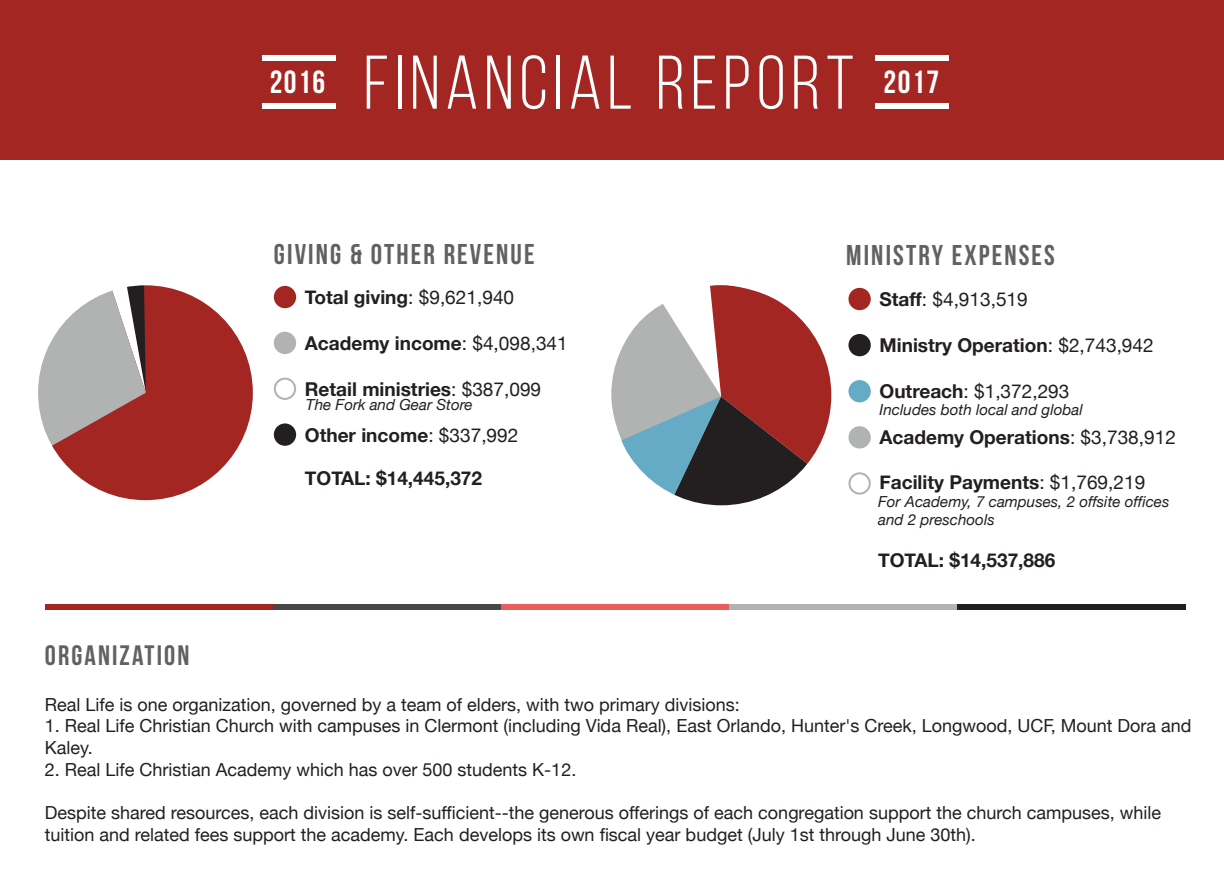
<style>
.page{position:relative;width:1224px;height:891px;background:#fff}
.page>*{position:absolute;margin:0;border:0;box-sizing:border-box;transform-origin:0 0}
.t1{font:75.8px "Bebas Neue";letter-spacing:.075em;color:#fff}
.t2{font:32px "Bebas Neue";letter-spacing:.05em;color:#fff}
.t3{font:28.6px "Bebas Neue";letter-spacing:.075em;color:#606161}
.t4{font:28.2px "Bebas Neue";letter-spacing:.075em;color:#606161}
.t5{font:700 19px "Helvetica Neue";color:#231f20}
.t6{font:19px "Helvetica Neue";color:#231f20}
.t7{font:18px/21.6px "Helvetica Neue";color:#231f20}
.t8{font:italic 15.2px/18.2px "Helvetica Neue";color:#231f20}
.s1{font-weight:400}
.s2{font-weight:700}
</style>
<div class="page">
<div style="left:0;top:0;width:1224px;height:160px;background:#a42622"></div>
<div style="left:274px;top:286px;width:22px;height:22px;background:#a42622;border-radius:50%"></div>
<div style="left:274px;top:332px;width:22px;height:22px;background:#b1b2b2;border-radius:50%"></div>
<svg style="left:274px;top:377px;width:22px;height:23px"></svg>
<div style="left:274px;top:423px;width:22px;height:23px;background:#231f20;border-radius:50%"></div>
<div style="left:36px;top:283px;width:219px;height:219px;background:#a42622;border-radius:50%"></div>
<svg style="left:39px;top:286px;width:107px;height:160px"></svg>
<svg style="left:612px;top:286px;width:259px;height:218px"></svg>
<div style="left:262px;top:103px;width:73px;height:6px;background:#fff"></div>
<div style="left:876px;top:103px;width:73px;height:6px;background:#fff"></div>
<div style="left:262px;top:55px;width:73px;height:6px;background:#fff"></div>
<div style="left:876px;top:55px;width:73px;height:6px;background:#fff"></div>
<div style="left:46px;top:604px;width:228px;height:6px;background:#a42622"></div>
<div style="left:274px;top:604px;width:228px;height:6px;background:#484646"></div>
<div style="left:502px;top:604px;width:228px;height:6px;background:#ea5c5c"></div>
<div style="left:730px;top:604px;width:228px;height:6px;background:#b1b2b2"></div>
<div style="left:958px;top:604px;width:228px;height:6px;background:#231f20"></div>
<h1 class="t1" style="left:364px;top:42px;width:492px">FINANCIAL REPORT</h1>
<h2 class="t2" style="left:270px;top:65px;width:57px">2016</h2>
<h2 class="t2" style="left:884px;top:65px;width:57px">2017</h2>
<h3 class="t3" style="left:274px;top:238px;width:262px">GIVING &amp; OTHER REVENUE</h3>
<h3 class="t3" style="left:846px;top:239px;width:210px">MINISTRY EXPENSES</h3>
<p class="t5" style="left:305px;top:283px;width:211px">Total giving<span class="s1">: $9,621,940</span></p>
<p class="t5" style="left:305px;top:328px;width:264px">Academy income<span class="s1">: $4,098,341</span></p>
<p class="t5" style="left:305px;top:374px;width:238px">Retail ministries<span class="s1">: $387,099</span></p>
<p class="t5" style="left:305px;top:420px;width:215px">Other income<span class="s1">: $337,992</span></p>
<p class="t5" style="left:305px;top:463px;width:179px">TOTAL: $14,445,372</p>
<p class="t6" style="left:880px;top:286px;width:150px"><span class="s2">Staff</span>: $4,913,519</p>
<p class="t5" style="left:880px;top:330px;width:276px">Ministry Operation<span class="s1">: $2,743,942</span></p>
<p class="t6" style="left:880px;top:377px;width:191px"><span class="s2">Outreach</span>: $1,372,293</p>
<p class="t5" style="left:880px;top:422px;width:298px">Academy Operations<span class="s1">: $3,738,912</span></p>
<p class="t5" style="left:880px;top:468px;width:267px">Facility Payments<span class="s1">: $1,769,219</span></p>
<p class="t8" style="left:306px;top:396px;width:168px">The Fork and Gear Store</p>
<p class="t8" style="left:880px;top:401px;width:205px">Includes both local and global</p>
<p class="t8" style="left:878px;top:493px;width:293px">For Academy, 7 campuses, 2 offsite offices and 2 preschools</p>
<p class="t5" style="left:878px;top:545px;width:179px">TOTAL: $14,537,886</p>
<h3 class="t4" style="left:45px;top:640px;width:146px">ORGANIZATION</h3>
<p class="t7" style="left:45px;top:694px;width:696px">Real Life is one organization, governed by a team of elders, with two primary divisions:</p>
<p class="t7" style="left:45px;top:716px;width:1148px">1. Real Life Christian Church with campuses in Clermont (including Vida Real), East Orlando, Hunter's Creek, Longwood, UCF, Mount Dora and<br>Kaley.</p>
<p class="t7" style="left:45px;top:759px;width:533px">2. Real Life Christian Academy which has over 500 students K-12.</p>
<p class="t7" style="left:45px;top:802px;width:1118px">Despite shared resources, each division is self-sufficient--the generous offerings of each congregation support the church campuses, while tuition and related fees support the academy. Each develops its own fiscal year budget (July 1st through June 30th).</p>
</div>
